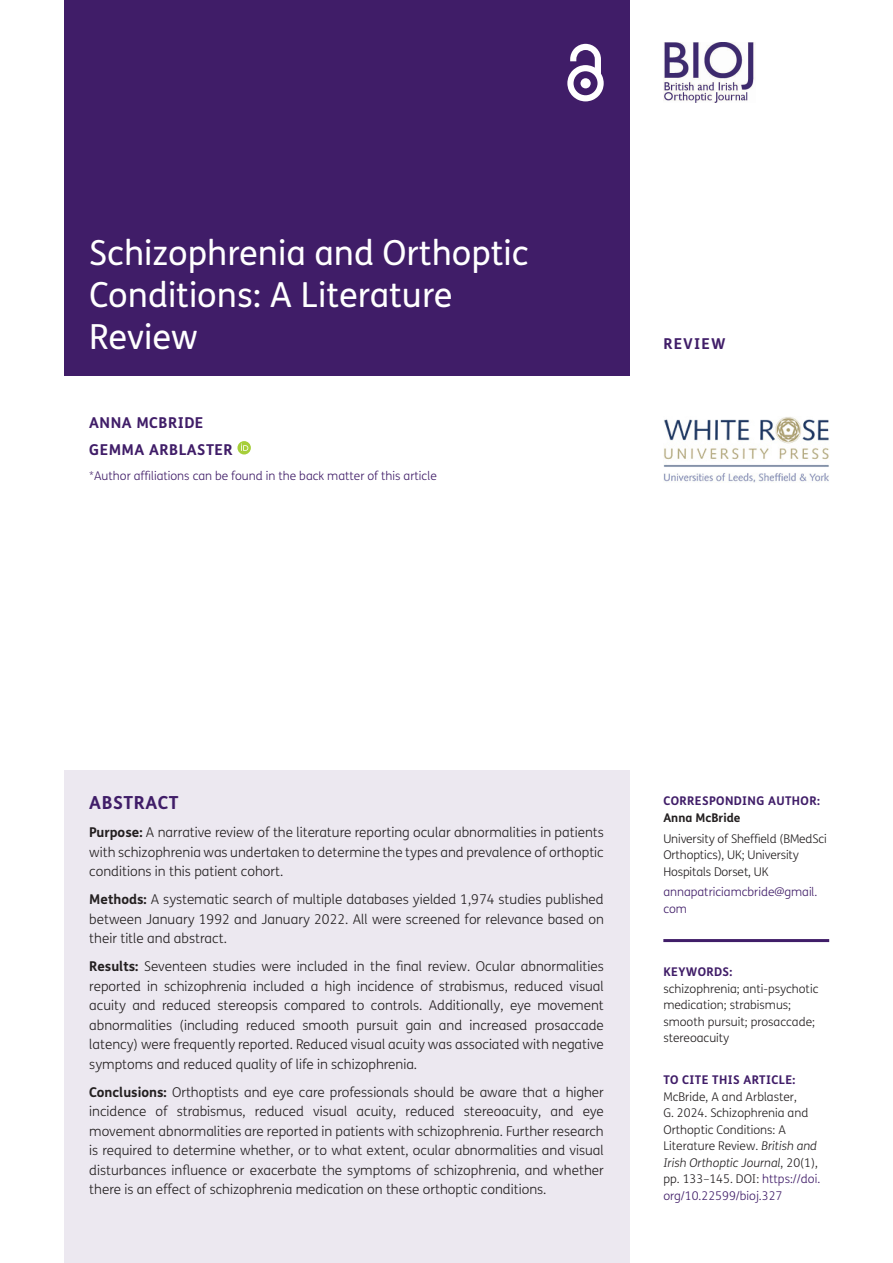
<style>
.page{position:relative;width:893px;height:1263px;background:#fff}
.page>*{position:absolute;margin:0;border:0;box-sizing:border-box;transform-origin:0 0}
.Article_Title{font:34.5px/42px "FS Me";color:#fff}
.Abstract_Heading{font:700 18px "FS Me";letter-spacing:.03em;color:#401d68}
.Cover_Authors{font:700 15px "FS Me";letter-spacing:.03em;color:#401d68}
.Abstract_Copy{font:300 13.5px/19.5px "FS Me";color:#231f20;text-align:justify}
.t1{font:300 12px/16.5px "FS Me";color:#231f20}
.t2{font:300 12px/16.5px "FS Me";color:#401d68}
.t3{font:700 12px "FS Me";letter-spacing:.03em;color:#401d68}
.t4{font:700 12px "FS Me";color:#231f20}
.s1{font-weight:700}
.s2{font-style:italic}
.s3{color:#401d68}
</style>
<div class="page">
<div style="left:64px;top:0;width:565px;height:376px;background:#401d68"></div>
<svg style="left:567px;top:44px;width:37px;height:57px"></svg>
<img style="left:663px;top:43px;width:91px;height:60px">
<img style="left:663px;top:417px;width:166px;height:66px">
<div style="left:64px;top:770px;width:565px;height:493px;background:#ece8f0"></div>
<hr style="left:663px;top:939px;width:166px;height:3px;background:#401d68">
<svg style="left:237px;top:441px;width:14px;height:13px"></svg>
<svg style="left:241px;top:443px;width:7px;height:8px"></svg>
<h1 class="Article_Title" style="left:89px;top:232px;width:441px">Schizophrenia and Orthoptic<br>Conditions: A Literature<br>Review</h1>
<p class="Cover_Authors" style="left:89px;top:413px;width:116px">ANNA MCBRIDE</p>
<p class="Cover_Authors" style="left:89px;top:440px;width:145px">GEMMA ARBLASTER</p>
<p class="t2" style="left:89px;top:467px;width:349px">*Author affiliations can be found in the back matter of this article</p>
<p class="Cover_Authors" style="left:663px;top:334px;width:64px">REVIEW</p>
<h1 class="Abstract_Heading" style="left:89px;top:792px;width:91px">ABSTRACT</h1>
<p class="Abstract_Copy" style="left:89px;top:823px;width:516px"><span class="s1">Purpose:</span> A narrative review of the literature reporting ocular abnormalities in patients with schizophrenia was undertaken to determine the types and prevalence of orthoptic conditions in this patient cohort.</p>
<p class="Abstract_Copy" style="left:89px;top:890px;width:516px"><span class="s1">Methods:</span> A systematic search of multiple databases yielded 1,974 studies published between January 1992 and January 2022. All were screened for relevance based on their title and abstract.</p>
<p class="Abstract_Copy" style="left:89px;top:957px;width:516px"><span class="s1">Results:</span> Seventeen studies were included in the final review. Ocular abnormalities reported in schizophrenia included a high incidence of strabismus, reduced visual acuity and reduced stereopsis compared to controls. Additionally, eye movement abnormalities (including reduced smooth pursuit gain and increased prosaccade latency) were frequently reported. Reduced visual acuity was associated with negative symptoms and reduced quality of life in schizophrenia.</p>
<p class="Abstract_Copy" style="left:89px;top:1083px;width:516px"><span class="s1">Conclusions:</span> Orthoptists and eye care professionals should be aware that a higher incidence of strabismus, reduced visual acuity, reduced stereoacuity, and eye movement abnormalities are reported in patients with schizophrenia. Further research is required to determine whether, or to what extent, ocular abnormalities and visual disturbances influence or exacerbate the symptoms of schizophrenia, and whether there is an effect of schizophrenia medication on these orthoptic conditions.</p>
<p class="t3" style="left:663px;top:793px;width:158px">CORRESPONDING AUTHOR:</p>
<p class="t4" style="left:663px;top:810px;width:79px">Anna McBride</p>
<p class="t1" style="left:663px;top:830px;width:165px">University of Sheffield (BMedSci<br>Orthoptics), UK; University<br>Hospitals Dorset, UK</p>
<p class="t2" style="left:663px;top:884px;width:156px">annapatriciamcbride@gmail. com</p>
<p class="t3" style="left:663px;top:964px;width:71px">KEYWORDS:</p>
<p class="t1" style="left:663px;top:980px;width:157px">schizophrenia; anti-psychotic medication; strabismus; smooth pursuit; prosaccade; stereoacuity</p>
<p class="t3" style="left:663px;top:1072px;width:133px">TO CITE THIS ARTICLE:</p>
<p class="t1" style="left:663px;top:1088px;width:158px">McBride, A and Arblaster,<br>G. 2024. Schizophrenia and<br>Orthoptic Conditions: A<br>Literature Review. <span class="s2">British and<br>Irish Orthoptic Journal</span>, 20(1), pp. 133–145. DOI: <span class="s3">https://doi. org/10.22599/bioj.327</span></p>
</div>
